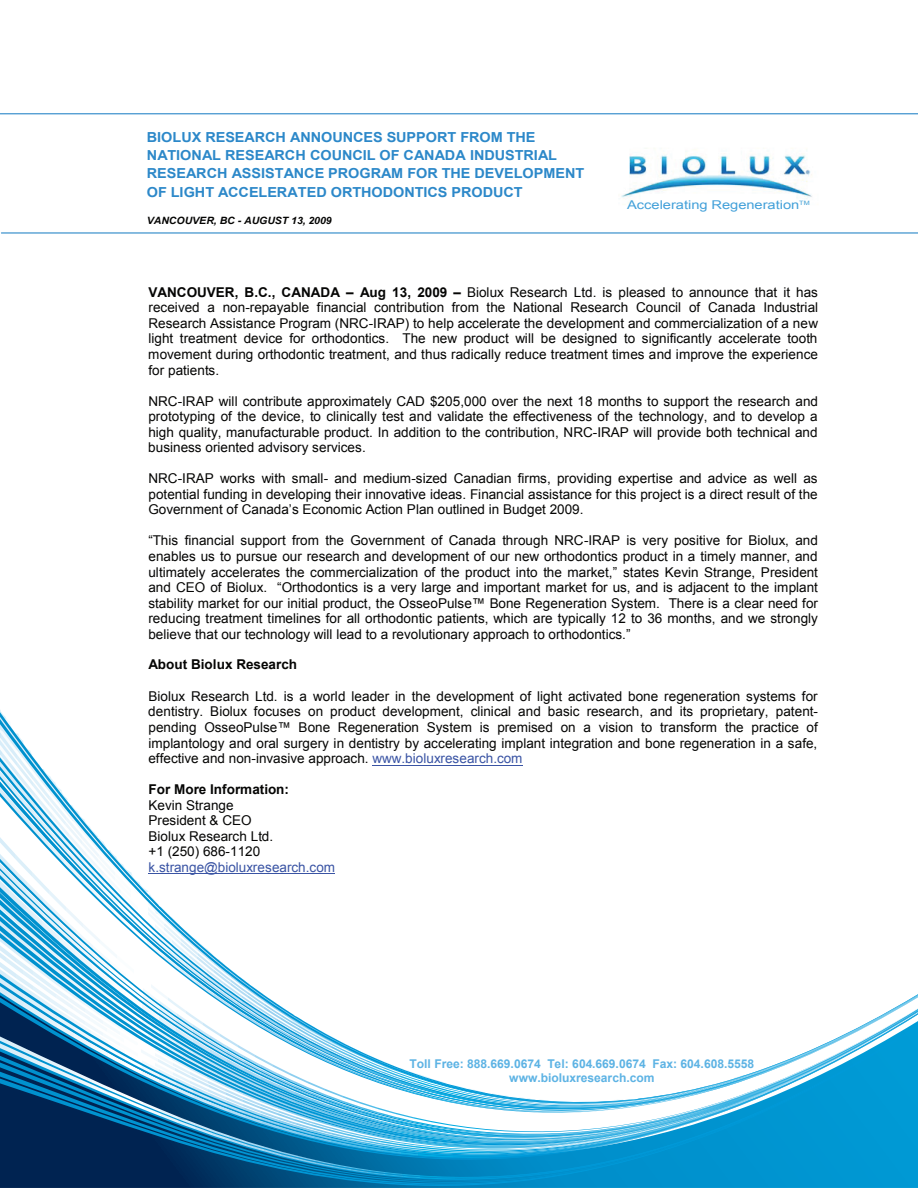
<style>
.page{position:relative;width:918px;height:1188px;background:#fff}
.page>*{position:absolute;margin:0;border:0;box-sizing:border-box;transform-origin:0 0}
.t1{font:700 13.8px/18.1px "Arial";letter-spacing:-.005em;color:#2c88c9;scale:1.05 1}
.t2{font:13.5px/15.6px "Arial";letter-spacing:.005em;color:#050504;text-align:justify}
.t3{font:700 13.5px "Arial";color:#050504}
.t4{font:13.5px "Arial";letter-spacing:.005em;color:#3a54a4}
.t5{font:700 12.15px/14px "Arial";letter-spacing:-.005em;color:#5db3e4;text-align:center}
.t6{font:12.15px "Arial";letter-spacing:-.005em;color:#42a0d9;scale:1.22 1}
.t7{font:italic 700 10.05px "Arial";letter-spacing:-.005em;color:#050504;scale:1.05 1}
.s1{font-weight:700}
.s2{color:#3a54a4}
</style>
<div class="page">
<svg style="left:0;top:1176px;width:918px;height:11px;background:#006ba2"></svg>
<svg style="left:0;top:710px;width:373px;height:171px"></svg>
<svg style="left:0;top:881px;width:918px;height:294px"></svg>
<img style="left:621px;top:155px;width:191px;height:48px">
<hr style="left:1px;top:232px;width:917px;height:2px;background:#2c88c9">
<hr style="left:0;top:113px;width:918px;height:1px;background:#2c88c9">
<hr style="left:373px;top:765px;width:150px;height:1px;background:#3a54a4">
<hr style="left:148px;top:873px;width:187px;height:1px;background:#3a54a4">
<p class="t1" style="left:147px;top:129px;width:418px">BIOLUX RESEARCH ANNOUNCES SUPPORT FROM THE NATIONAL RESEARCH COUNCIL OF CANADA INDUSTRIAL RESEARCH ASSISTANCE PROGRAM FOR THE DEVELOPMENT OF LIGHT ACCELERATED ORTHODONTICS PRODUCT</p>
<p class="t7" style="left:147px;top:214px;width:178px">VANCOUVER, BC - AUGUST 13, 2009</p>
<p class="t6" style="left:627px;top:197px;width:151px">Accelerating Regeneration<sup>TM</sup></p>
<p class="t2" style="left:148px;top:284px;width:671px"><span class="s1">VANCOUVER, B.C., CANADA – Aug 13, 2009 –</span> Biolux Research Ltd. is pleased to announce that it has received a non-repayable financial contribution from the National Research Council of Canada Industrial Research Assistance Program (NRC-IRAP) to help accelerate the development and commercialization of a new light treatment device for orthodontics. The new product will be designed to significantly accelerate tooth movement during orthodontic treatment, and thus radically reduce treatment times and improve the experience for patients.</p>
<p class="t2" style="left:148px;top:393px;width:671px">NRC-IRAP will contribute approximately CAD $205,000 over the next 18 months to support the research and prototyping of the device, to clinically test and validate the effectiveness of the technology, and to develop a high quality, manufacturable product. In addition to the contribution, NRC-IRAP will provide both technical and business oriented advisory services.</p>
<p class="t2" style="left:148px;top:471px;width:671px">NRC-IRAP works with small- and medium-sized Canadian firms, providing expertise and advice as well as potential funding in developing their innovative ideas. Financial assistance for this project is a direct result of the Government of Canada’s Economic Action Plan outlined in Budget 2009.</p>
<p class="t2" style="left:148px;top:533px;width:671px">“This financial support from the Government of Canada through NRC-IRAP is very positive for Biolux, and enables us to pursue our research and development of our new orthodontics product in a timely manner, and ultimately accelerates the commercialization of the product into the market,” states Kevin Strange, President and CEO of Biolux. “Orthodontics is a very large and important market for us, and is adjacent to the implant stability market for our initial product, the OsseoPulse™ Bone Regeneration System. There is a clear need for reducing treatment timelines for all orthodontic patients, which are typically 12 to 36 months, and we strongly believe that our technology will lead to a revolutionary approach to orthodontics.”</p>
<p class="t3" style="left:148px;top:656px;width:150px">About Biolux Research</p>
<p class="t2" style="left:148px;top:689px;width:671px">Biolux Research Ltd. is a world leader in the development of light activated bone regeneration systems for dentistry. Biolux focuses on product development, clinical and basic research, and its proprietary, patent&shy;pending OsseoPulse™ Bone Regeneration System is premised on a vision to transform the practice of implantology and oral surgery in dentistry by accelerating implant integration and bone regeneration in a safe, effective and non-invasive approach. <span class="s2">www.bioluxresearch.com</span></p>
<p class="t3" style="left:149px;top:780px;width:142px">For More Information:</p>
<p class="t2" style="left:148px;top:798px;width:126px;text-align:left">Kevin Strange<br>President &amp; CEO<br>Biolux Research Ltd. +1 (250) 686-1120</p>
<p class="t4" style="left:149px;top:858px;width:188px">k.strange@bioluxresearch.com</p>
<p class="t5" style="left:410px;top:1057px;width:346px">Toll Free: 888.669.0674 Tel: 604.669.0674 Fax: 604.608.5558 www.bioluxresearch.com</p>
</div>
